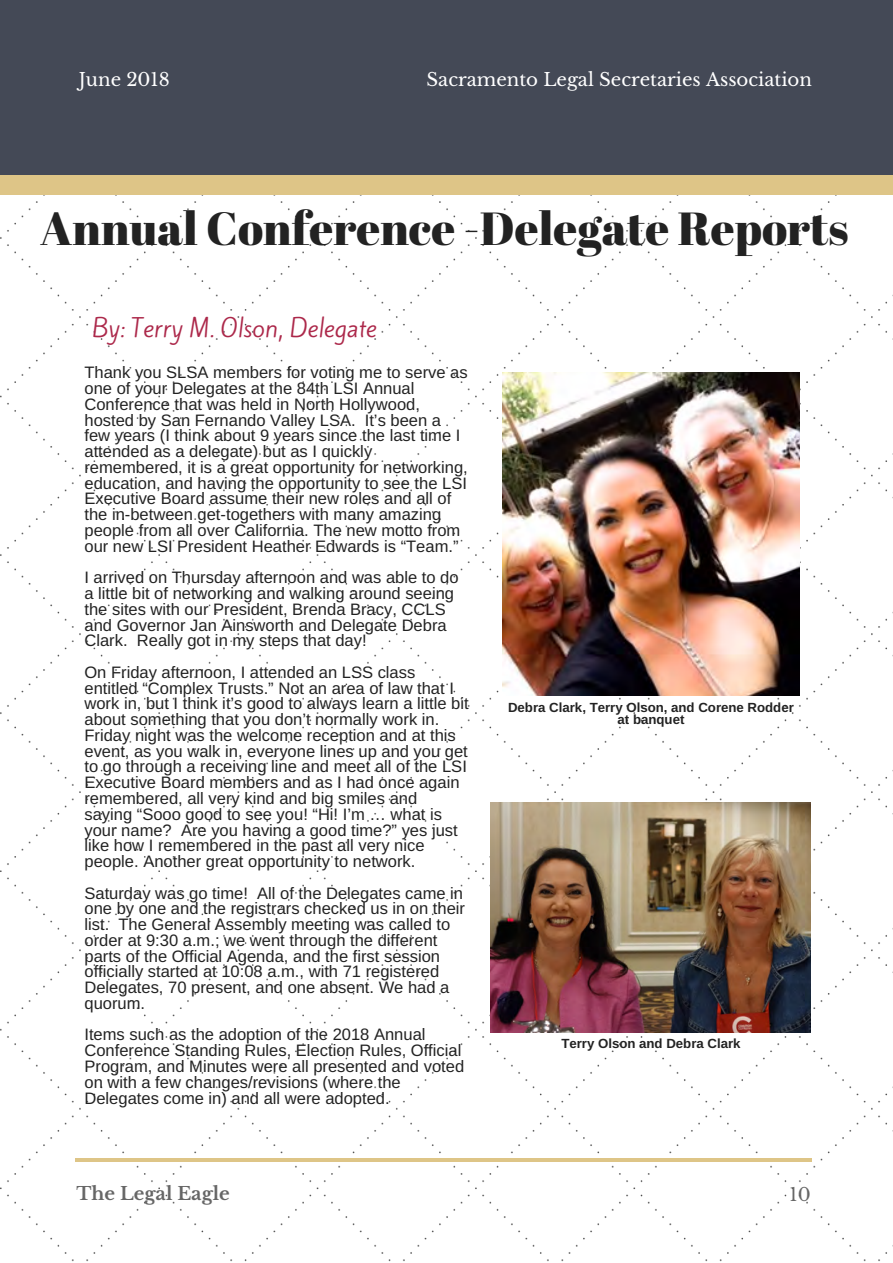
<style>
.page{position:relative;width:893px;height:1263px;background:#fff}
.page>*{position:absolute;margin:0;border:0;box-sizing:border-box;transform-origin:0 0}
.t1{font:46.35px "Abril Fatface";color:#222}
.t2{font:23.25px "Kite One";color:#ac284a}
.t3{font:18.15px "Libre Baskerville";color:#fff}
.t4{font:700 18.15px "Libre Baskerville";color:#666}
.t5{font:18.15px "Libre Baskerville";color:#666}
.t6{font:16.5px/15.8px "Arimo";color:#222}
.t7{font:700 13.2px/12.5px "Arimo";color:#222;text-align:center}
.s1{font-family:"Liberation Sans"}
</style>
<div class="page">
<img style="left:0;top:195px;width:893px;height:1067px">
<div style="left:0;top:163px;width:893px;height:32px;background:#dec587"></div>
<div style="left:0;top:0;width:893px;height:175px;background:#444956"></div>
<hr style="left:75px;top:1159px;width:737px;height:3px;background:#dec587">
<img style="left:502px;top:373px;width:297px;height:323px">
<img style="left:491px;top:803px;width:320px;height:229px">
<p class="t3" style="left:79px;top:68px;width:92px">June 2018</p>
<p class="t3" style="left:427px;top:68px;width:387px">Sacramento Legal Secretaries Association</p>
<h1 class="t1" style="left:40px;top:196px;width:810px">Annual Conference -Delegate Reports</h1>
<h2 class="t2" style="left:92px;top:311px;width:286px">By: Terry M. Olson, Delegate</h2>
<p class="t6" style="left:84px;top:365px;width:385px">Thank you SLSA members for voting me to serve as one of your Delegates at the 84th LSI Annual Conference that was held in North Hollywood, hosted by San Fernando Valley LSA. It’s been a few years (I think about 9 years since the last time I attended as a delegate) but as I quickly remembered, it is a great opportunity for networking, education, and having the opportunity to see the LSI Executive Board assume their new roles and all of the in-between get-togethers with many amazing people from all over California. The new motto from our new LSI President Heather Edwards is “Team.”</p>
<p class="t6" style="left:84px;top:570px;width:376px">I arrived on Thursday afternoon and was able to do a little bit of networking and walking around seeing the sites with our President, Brenda Bracy, CCLS and Governor Jan Ainsworth and Delegate Debra Clark. Really got in my steps that day!</p>
<p class="t6" style="left:84px;top:664px;width:386px">On Friday afternoon, I attended an LSS class entitled “Complex Trusts.” Not an area of law that I work in, but I think it’s good to always learn a little bit about something that you don’t normally work in.<br>Friday night was the welcome reception and at this event, as you walk in, everyone lines up and you get to go through a receiving line and meet all of the LSI Executive Board members and as I had once again remembered, all very kind and big smiles and saying “Sooo good to see you! “Hi! I’m <span class="s1">…</span> what is your name? Are you having a good time?” yes just like how I remembered in the past all very nice people. Another great opportunity to network.</p>
<p class="t6" style="left:84px;top:885px;width:382px">Saturday was go time! All of the Delegates came in one by one and the registrars checked us in on their list. The General Assembly meeting was called to order at 9:30 a.m.; we went through the different parts of the Official Agenda, and the first session officially started at 10:08 a.m., with 71 registered Delegates, 70 present, and one absent. We had a quorum.</p>
<p class="t6" style="left:84px;top:1027px;width:381px">Items such as the adoption of the 2018 Annual Conference Standing Rules, Election Rules, Official Program, and Minutes were all presented and voted on with a few changes/revisions (where the Delegates come in) and all were adopted.</p>
<p class="t7" style="left:508px;top:701px;width:287px">Debra Clark, Terry Olson, and Corene Rodder at banquet</p>
<p class="t7" style="left:561px;top:1037px;width:181px">Terry Olson and Debra Clark</p>
<p class="t4" style="left:77px;top:1182px;width:155px">The Legal Eagle</p>
<p class="t5" style="left:790px;top:1183px;width:23px">10</p>
</div>
